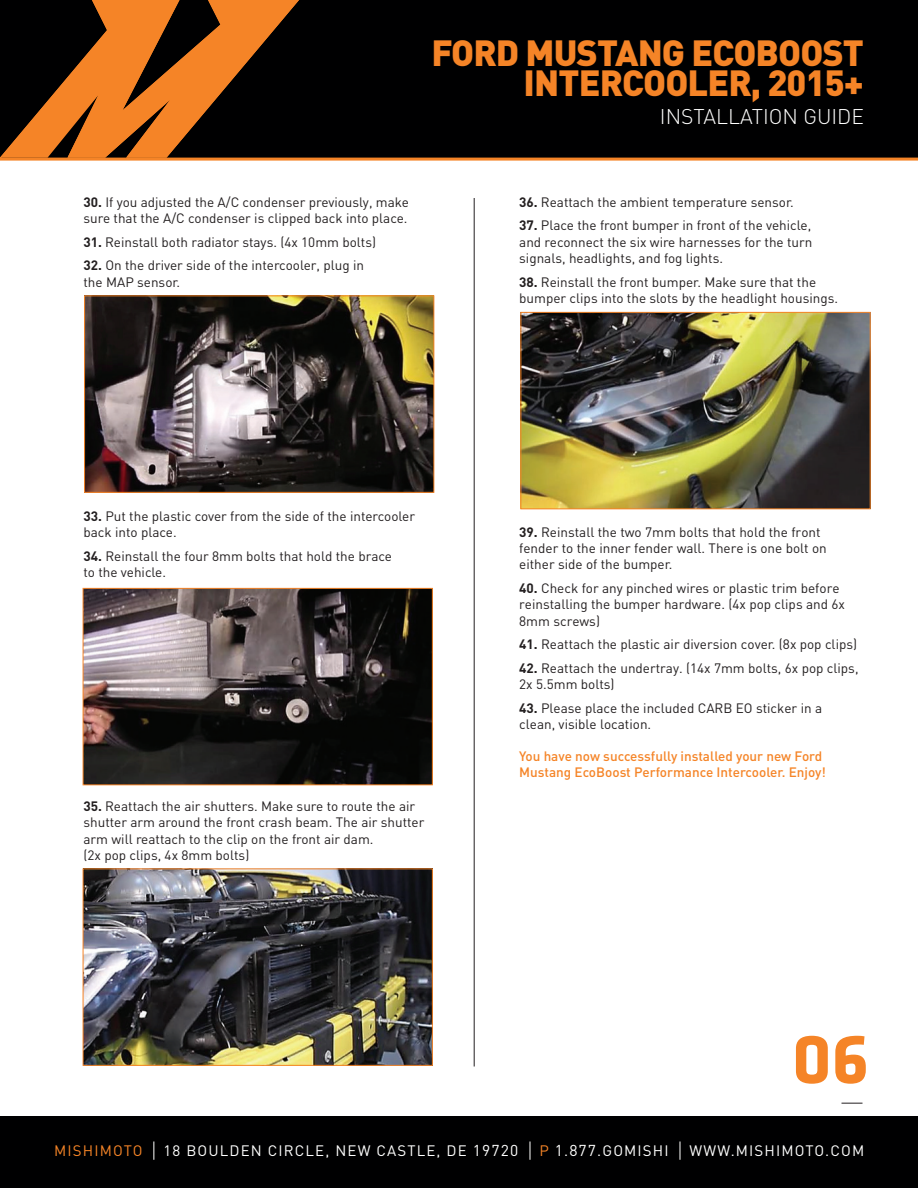
<style>
.page{position:relative;width:918px;height:1188px;background:#fff}
.page>*{position:absolute;margin:0;border:0;box-sizing:border-box;transform-origin:0 0}
.t1{font:700 72px "Klavika";color:#f58427}
.t2{font:900 36px/30px "DIN";letter-spacing:-.025em;color:#f58427}
.t3{font:300 21px "DIN";color:#fff}
.t4{font:15.6px "DIN";letter-spacing:.075em;color:#fff}
.t5{font:15px "DIN";letter-spacing:.075em;color:#fff}
.t6{font:15px "DIN";letter-spacing:.075em;color:#f58427}
.t7{font:13.5px/16.2px "DIN";color:#231f20}
.t8{font:500 13.5px/16.2px "DIN";color:#f58427}
.s1{font-weight:700}
.s2{font-size:15px}
.s3{color:#f58427}
.s4{font-size:15.6px}
</style>
<div class="page">
<div style="left:0;top:0;width:918px;height:161px;background:#000001"></div>
<svg style="left:842px;top:1103px;width:21px;height:1px"></svg>
<svg style="left:0;top:0;width:299px;height:158px;fill:#000001"></svg>
<img style="left:85px;top:590px;width:346px;height:193px">
<div style="left:83px;top:588px;width:350px;height:197px;border:1px solid #f58427"></div>
<img style="left:86px;top:298px;width:346px;height:193px">
<div style="left:84px;top:296px;width:350px;height:197px;border:1px solid #f58427"></div>
<img style="left:523px;top:314px;width:346px;height:193px">
<div style="left:521px;top:312px;width:350px;height:197px;border:1px solid #f58427"></div>
<img style="left:85px;top:871px;width:346px;height:193px">
<div style="left:83px;top:869px;width:350px;height:197px;border:1px solid #f58427"></div>
<div style="left:0;top:1117px;width:918px;height:71px;background:#000001"></div>
<svg style="left:154px;top:1141px;width:1px;height:19px"></svg>
<svg style="left:530px;top:1141px;width:1px;height:19px"></svg>
<svg style="left:680px;top:1141px;width:1px;height:19px"></svg>
<hr style="left:474px;top:198px;width:1px;height:868px;background:#231f20">
<h2 class="t2" style="left:431px;top:36px;width:145px">FORD MUSTAN</h2>
<h2 class="t2" style="left:524px;top:36px;width:342px;text-indent:138px">G ECOBOOST<br>INTERCOOLER, 2015+</h2>
<h3 class="t3" style="left:660px;top:103px;width:206px">INSTALLATION GUIDE</h3>
<p class="t7" style="left:84px;top:193px;width:327px"><span class="s1">30.</span> If you adjusted the A/C condenser previously, make sure that the A/C condenser is clipped back into place.</p>
<p class="t7" style="left:84px;top:233px;width:294px"><span class="s1">31.</span> Reinstall both radiator stays. (4x 10mm bolts)</p>
<p class="t7" style="left:84px;top:257px;width:282px"><span class="s1">32.</span> On the driver side of the intercooler, plug in the MAP sensor.</p>
<p class="t7" style="left:519px;top:194px;width:276px"><span class="s1">36.</span> Reattach the ambient temperature sensor.</p>
<p class="t7" style="left:519px;top:217px;width:295px;text-align:justify"><span class="s1">37.</span> Place the front bumper in front of the vehicle, and reconnect the six wire harnesses for the turn signals, headlights, and fog lights.</p>
<p class="t7" style="left:519px;top:273px;width:320px"><span class="s1">38.</span> Reinstall the front bumper. Make sure that the bumper clips into the slots by the headlight housings.</p>
<p class="t7" style="left:84px;top:508px;width:333px"><span class="s1">33.</span> Put the plastic cover from the side of the intercooler back into place.</p>
<p class="t7" style="left:84px;top:548px;width:310px"><span class="s1">34.</span> Reinstall the four 8mm bolts that hold the brace to the vehicle.</p>
<p class="t7" style="left:84px;top:798px;width:342px"><span class="s1">35.</span> Reattach the air shutters. Make sure to route the air shutter arm around the front crash beam. The air shutter arm will reattach to the clip on the front air dam.<br>(2x pop clips, 4x 8mm bolts)</p>
<p class="t7" style="left:519px;top:524px;width:309px"><span class="s1">39.</span> Reinstall the two 7mm bolts that hold the front fender to the inner fender wall. There is one bolt on either side of the bumper.</p>
<p class="t7" style="left:519px;top:580px;width:327px"><span class="s1">40.</span> Check for any pinched wires or plastic trim before reinstalling the bumper hardware. (4x pop clips and 6x<br>8mm screws)</p>
<p class="t7" style="left:519px;top:636px;width:339px"><span class="s1">41.</span> Reattach the plastic air diversion cover. (8x pop clips)</p>
<p class="t7" style="left:519px;top:660px;width:341px"><span class="s1">42.</span> Reattach the undertray. (14x 7mm bolts, 6x pop clips,<br>2x 5.5mm bolts)</p>
<p class="t7" style="left:519px;top:700px;width:304px"><span class="s1">43.</span> Please place the included CARB EO sticker in a clean, visible location.</p>
<p class="t8" style="left:519px;top:747px;width:308px">You have now successfully installed your new Ford<br>Mustang EcoBoost Performance Intercooler. Enjoy!</p>
<h1 class="t1" style="left:792px;top:1020px;width:79px">06</h1>
<p class="t6" style="left:54px;top:1142px;width:90px">MISHIMOTO</p>
<p class="t5" style="left:164px;top:1142px;width:46px">18 Boulden</p>
<p class="t5" style="left:268px;top:1142px;width:21px">Circle</p>
<p class="t5" style="left:325px;top:1142px;width:73px">, New Castle</p>
<p class="t4" style="left:437px;top:1141px;width:83px"><span class="s2">, DE</span> 19720</p>
<p class="t5" style="left:539px;top:1142px;width:131px"><span class="s3">P</span> <span class="s4">1</span>.<span class="s4">877</span>.GOMISHI</p>
<p class="t5" style="left:690px;top:1142px;width:176px">WWW.MISHIMOTO.COM</p>
</div>
